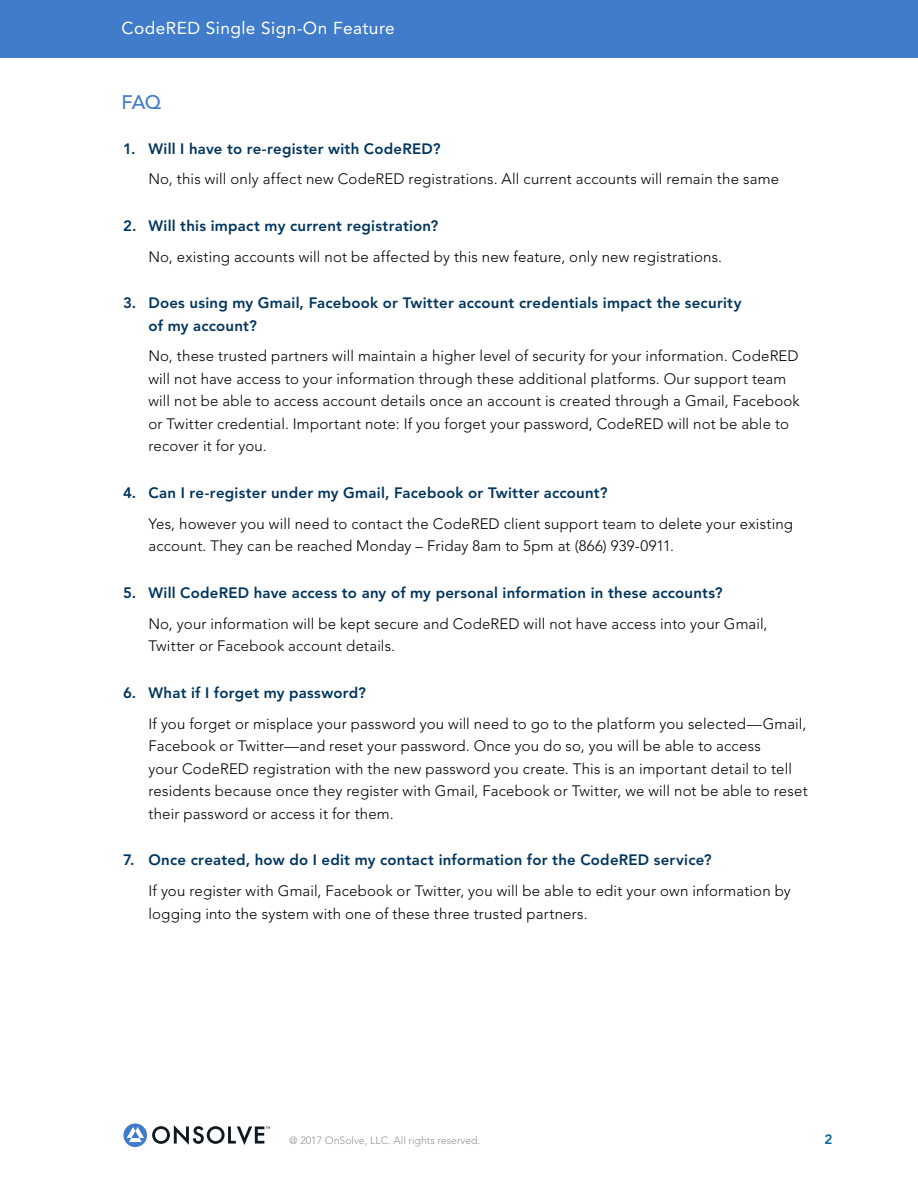
<style>
.page{position:relative;width:918px;height:1188px;background:#fff}
.page>*{position:absolute;margin:0;border:0;box-sizing:border-box;transform-origin:0 0}
.t1{font:500 19.5px "Avenir";color:#407cc9}
.t2{font:17.25px "Avenir";letter-spacing:.025em;color:#fff}
.t3{font:300 15px/22.5px "Avenir";letter-spacing:.01em;color:#000}
.t4{font:800 15px/22.5px "Avenir";letter-spacing:.015em;color:#00355e}
.t5{font:800 13.5px "Avenir";color:#0065a3}
.t6{font:300 10.5px "Avenir";color:#939498}
</style>
<div class="page">
<div style="left:0;top:0;width:918px;height:58px;background:#407cc9"></div>
<svg style="left:123px;top:1123px;width:24px;height:24px"></svg>
<svg style="left:127px;top:1127px;width:17px;height:15px"></svg>
<svg style="left:152px;top:1125px;width:118px;height:20px"></svg>
<p class="t2" style="left:122px;top:18px;width:275px">CodeRED Single Sign-On Feature</p>
<h1 class="t1" style="left:122px;top:91px;width:41px">FAQ</h1>
<p class="t4" style="left:123px;top:137px;width:319px">1. Will I have to re-register with CodeRED?</p>
<p class="t3" style="left:148px;top:168px;width:632px">No, this will only affect new CodeRED registrations. All current accounts will remain the same</p>
<p class="t4" style="left:123px;top:215px;width:317px">2. Will this impact my current registration?</p>
<p class="t3" style="left:148px;top:245px;width:575px">No, existing accounts will not be affected by this new feature, only new registrations.</p>
<p class="t4" style="left:149px;top:292px;width:594px;text-indent:-26px">3. Does using my Gmail, Facebook or Twitter account credentials impact the security of my account?</p>
<p class="t3" style="left:149px;top:345px;width:653px">No, these trusted partners will maintain a higher level of security for your information. CodeRED will not have access to your information through these additional platforms. Our support team will not be able to access account details once an account is created through a Gmail, Facebook or Twitter credential. Important note: If you forget your password, CodeRED will not be able to recover it for you.</p>
<p class="t4" style="left:123px;top:482px;width:486px">4. Can I re-register under my Gmail, Facebook or Twitter account?</p>
<p class="t3" style="left:149px;top:512px;width:646px">Yes, however you will need to contact the CodeRED client support team to delete your existing account. They can be reached Monday – Friday 8am to 5pm at (866) 939-0911.</p>
<p class="t4" style="left:123px;top:582px;width:601px">5. Will CodeRED have access to any of my personal information in these accounts?</p>
<p class="t3" style="left:149px;top:612px;width:620px">No, your information will be kept secure and CodeRED will not have access into your Gmail,<br>Twitter or Facebook account details.</p>
<p class="t4" style="left:123px;top:682px;width:245px">6. What if I forget my password?</p>
<p class="t3" style="left:149px;top:712px;width:661px">If you forget or misplace your password you will need to go to the platform you selected—Gmail, Facebook or Twitter—and reset your password. Once you do so, you will be able to access<br>your CodeRED registration with the new password you create. This is an important detail to tell residents because once they register with Gmail, Facebook or Twitter, we will not be able to reset their password or access it for them.</p>
<p class="t4" style="left:123px;top:849px;width:590px">7. Once created, how do I edit my contact information for the CodeRED service?</p>
<p class="t3" style="left:149px;top:880px;width:644px">If you register with Gmail, Facebook or Twitter, you will be able to edit your own information by logging into the system with one of these three trusted partners.</p>
<p class="t6" style="left:289px;top:1134px;width:193px">@ 2017 OnSolve, LLC. All rights reserved.</p>
<p class="t5" style="left:824px;top:1131px;width:9px">2</p>
</div>
